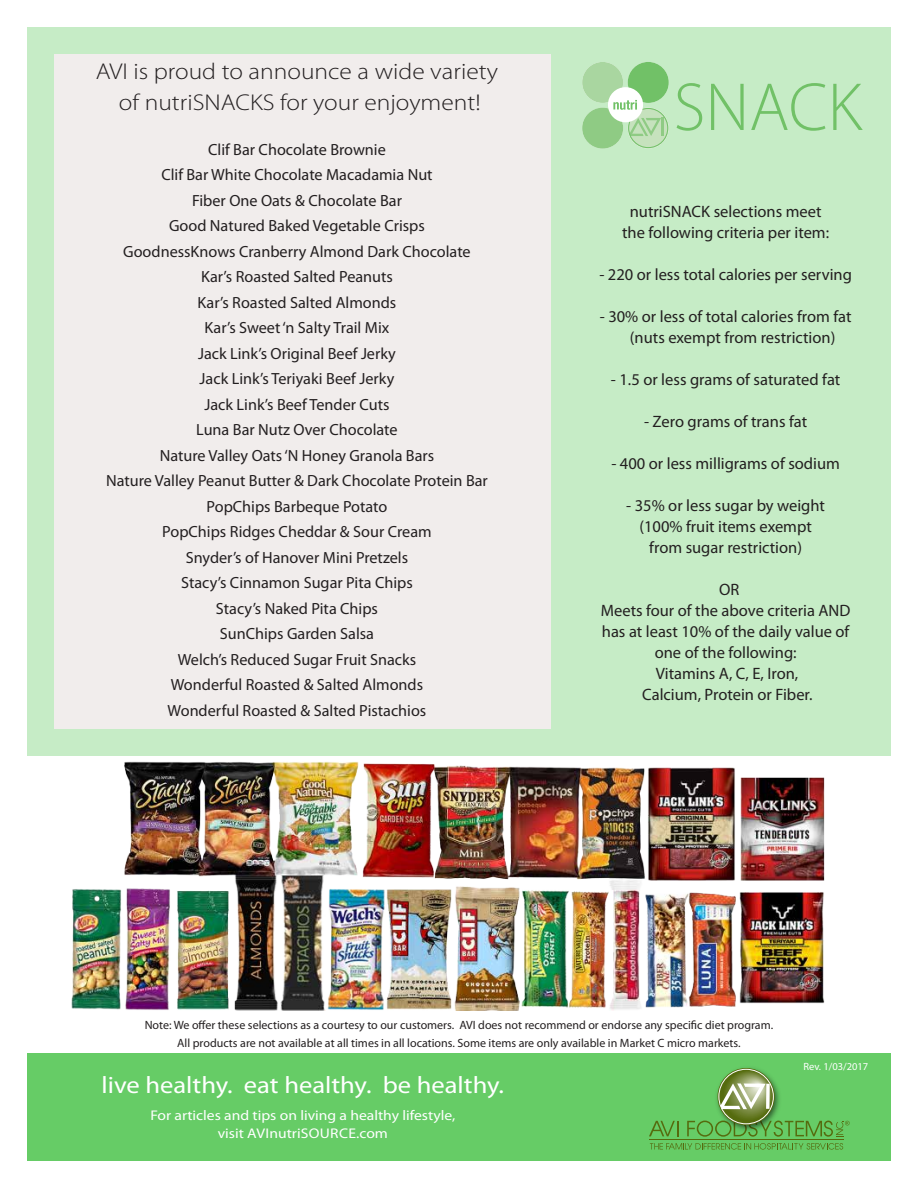
<style>
.page{position:relative;width:918px;height:1188px;background:#fff}
.page>*{position:absolute;margin:0;border:0;box-sizing:border-box;transform-origin:0 0}
.t1{font:23.85px "Myriad Pro";color:#fff;scale:1.11 1}
.t2{font:300 22.95px "Myriad Pro";color:#231f20;scale:1.11 1}
.t3{font:16.5px/21px "Myriad Pro";color:#231f20;text-align:center}
.t4{font:16.2px/25.5px "Myriad Pro";color:#231f20}
.t5{font:14.1px/18.8px "Myriad Pro";color:#fff;text-align:center;scale:1.11 1}
.t6{font:12px "Myriad Pro";color:#231f20}
.t7{font:10.5px "Myriad Pro";color:#fff}
</style>
<div class="page">
<div style="left:27px;top:27px;width:864px;height:729px;background:#c6ecc6"></div>
<svg style="left:833px;top:84px;width:30px;height:46px"></svg>
<div style="left:582px;top:62px;width:41px;height:41px;background:#a9d6a0;border-radius:50%"></div>
<div style="left:582px;top:108px;width:41px;height:41px;background:#8fcb84;border-radius:50%"></div>
<div style="left:628px;top:62px;width:41px;height:41px;background:#71c167;border-radius:50%"></div>
<svg style="left:628px;top:108px;width:41px;height:41px"></svg>
<svg style="left:630px;top:118px;width:34px;height:18px"></svg>
<div style="left:628px;top:108px;width:40px;height:40px;border:1px solid #71c167;border-radius:50%"></div>
<div style="left:608px;top:87px;width:35px;height:35px;background:#fff;border-radius:50%"></div>
<svg style="left:677px;top:83px;width:25px;height:48px"></svg>
<svg style="left:711px;top:84px;width:33px;height:46px"></svg>
<svg style="left:751px;top:83px;width:74px;height:48px"></svg>
<svg style="left:613px;top:100px;width:24px;height:10px"></svg>
<div style="left:27px;top:1053px;width:864px;height:108px;background:#6c6"></div>
<hr style="left:649px;top:1139px;width:194px;height:1px;background:#556b0e">
<svg style="left:649px;top:1121px;width:30px;height:15px"></svg>
<svg style="left:650px;top:1143px;width:193px;height:7px"></svg>
<svg style="left:687px;top:1068px;width:163px;height:69px"></svg>
<div style="left:54px;top:54px;width:497px;height:675px;background:#f1edec"></div>
<img style="left:71px;top:761px;width:754px;height:249px">
<p class="t2" style="left:96px;top:58px;width:364px">AVI is proud to announce a wide variety</p>
<p class="t2" style="left:119px;top:88px;width:327px">of nutriSNACKS for your enjoyment!</p>
<p class="t4" style="left:208px;top:136px;width:179px">Clif Bar Chocolate Brownie</p>
<p class="t4" style="left:161px;top:162px;width:273px">Clif Bar White Chocolate Macadamia Nut</p>
<p class="t4" style="left:192px;top:187px;width:211px">Fiber One Oats &amp; Chocolate Bar</p>
<p class="t4" style="left:169px;top:213px;width:257px">Good Natured Baked Vegetable Crisps</p>
<p class="t4" style="left:123px;top:238px;width:349px">GoodnessKnows Cranberry Almond Dark Chocolate</p>
<p class="t4" style="left:201px;top:264px;width:193px">Kar’s Roasted Salted Peanuts</p>
<p class="t4" style="left:198px;top:289px;width:200px">Kar’s Roasted Salted Almonds</p>
<p class="t4" style="left:205px;top:315px;width:186px">Kar’s Sweet ‘n Salty Trail Mix</p>
<p class="t4" style="left:198px;top:340px;width:199px">Jack Link’s Original Beef Jerky<br>Jack Link’s Teriyaki Beef Jerky</p>
<p class="t4" style="left:204px;top:391px;width:187px">Jack Link’s Beef Tender Cuts</p>
<p class="t4" style="left:196px;top:417px;width:203px">Luna Bar Nutz Over Chocolate</p>
<p class="t4" style="left:160px;top:442px;width:276px">Nature Valley Oats ‘N Honey Granola Bars</p>
<p class="t4" style="left:106px;top:468px;width:383px">Nature Valley Peanut Butter &amp; Dark Chocolate Protein Bar</p>
<p class="t4" style="left:207px;top:493px;width:182px">PopChips Barbeque Potato</p>
<p class="t4" style="left:162px;top:519px;width:271px">PopChips Ridges Cheddar &amp; Sour Cream</p>
<p class="t4" style="left:186px;top:544px;width:224px">Snyder’s of Hanover Mini Pretzels</p>
<p class="t4" style="left:181px;top:570px;width:233px">Stacy’s Cinnamon Sugar Pita Chips</p>
<p class="t4" style="left:216px;top:595px;width:164px">Stacy’s Naked Pita Chips</p>
<p class="t4" style="left:220px;top:621px;width:156px">SunChips Garden Salsa</p>
<p class="t4" style="left:178px;top:646px;width:240px">Welch’s Reduced Sugar Fruit Snacks</p>
<p class="t4" style="left:171px;top:672px;width:254px">Wonderful Roasted &amp; Salted Almonds</p>
<p class="t4" style="left:168px;top:697px;width:260px">Wonderful Roasted &amp; Salted Pistachios</p>
<p class="t3" style="left:630px;top:201px;width:193px">nutriSNACK selections meet</p>
<p class="t3" style="left:622px;top:222px;width:208px">the following criteria per item:</p>
<p class="t3" style="left:599px;top:264px;width:254px">- 220 or less total calories per serving</p>
<p class="t3" style="left:630px;top:306px;width:223px;text-align:left;text-indent:-30px">- 30% or less of total calories from fat (nuts exempt from restriction)</p>
<p class="t3" style="left:611px;top:369px;width:231px">- 1.5 or less grams of saturated fat</p>
<p class="t3" style="left:644px;top:411px;width:165px">- Zero grams of trans fat</p>
<p class="t3" style="left:611px;top:453px;width:230px">- 400 or less milligrams of sodium</p>
<p class="t3" style="left:626px;top:495px;width:200px">- 35% or less sugar by weight</p>
<p class="t3" style="left:639px;top:516px;width:174px">(100% fruit items exempt from sugar restriction)</p>
<p class="t3" style="left:719px;top:579px;width:22px">OR</p>
<p class="t3" style="left:601px;top:600px;width:251px">Meets four of the above criteria AND has at least 10% of the daily value of one of the following:</p>
<p class="t3" style="left:642px;top:663px;width:172px">Vitamins A, C, E, Iron,<br>Calcium, Protein or Fiber.</p>
<p class="t6" style="left:145px;top:1017px;width:630px">Note: We offer these selections as a courtesy to our customers. AVI does not recommend or endorse any specific diet program.</p>
<p class="t6" style="left:177px;top:1035px;width:565px">All products are not available at all times in all locations. Some items are only available in Market C micro markets.</p>
<h1 class="t1" style="left:102px;top:1070px;width:364px">live healthy. eat healthy. be healthy.</h1>
<p class="t5" style="left:150px;top:1105px;width:276px">For articles and tips on living a healthy lifestyle, visit AVInutriSOURCE.com</p>
<p class="t7" style="left:803px;top:1060px;width:66px">Rev. 1/03/2017</p>
</div>
